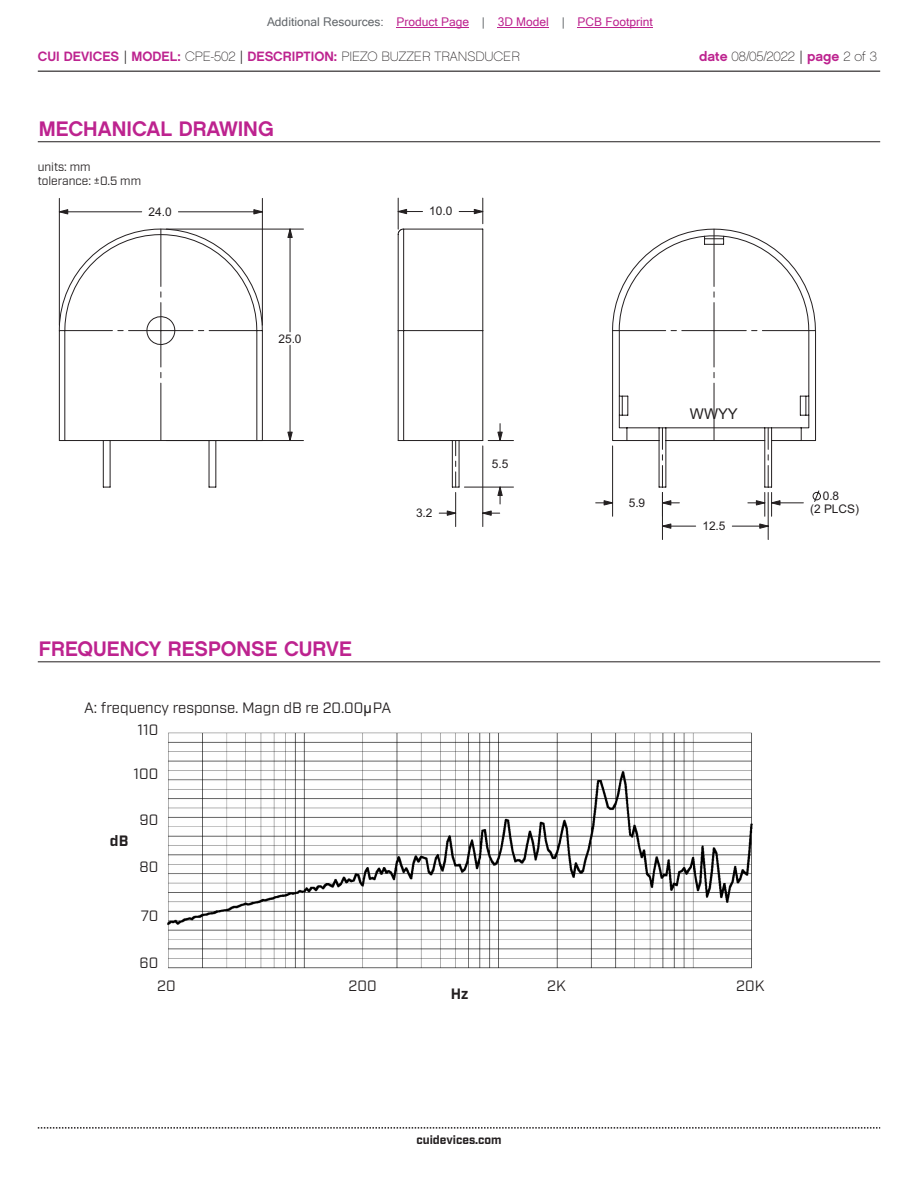
<style>
.page{position:relative;width:918px;height:1188px;background:#fff}
.page>*{position:absolute;margin:0;border:0;box-sizing:border-box;transform-origin:0 0}
.t1{font:21px "Chalet New York Nineteen Sixty";color:#bd238f}
.t2{font:15px "Industry";color:#231f20}
.t3{font:700 15px "Industry";color:#231f20}
.t4{font:14.85px "Arial";color:#231f20}
.t5{font:13.5px "Chalet New York Nineteen Sixty";color:#bd238f}
.t6{font:13.5px "Chalet Paris Nineteen Sixty";letter-spacing:-.005em;color:#231f20}
.t7{font:12px "Microsoft Sans Serif";color:#bd238f}
.t8{font:12px/14.4px "Industry";color:#231f20}
.t9{font:700 12px "Industry";color:#231f20}
.t10{font:11.85px/13.4px "Arial";color:#231f20}
.s1{color:#63676b}
.s2{font-family:"Industry";color:#231f20}
.s3{font-family:"Chalet Paris Nineteen Sixty";color:#231f20}
.s4{font-family:"Chalet New York Nineteen Sixty";color:#bd238f}
.s5{font-family:"Industry"}
</style>
<div class="page">
<hr style="left:38px;top:71px;width:842px;height:1px;background:#231f20">
<svg style="left:38px;top:1127px;width:842px;height:2px"></svg>
<hr style="left:38px;top:141px;width:842px;height:1px;background:#231f20">
<hr style="left:38px;top:661px;width:842px;height:1px;background:#231f20">
<svg style="left:59px;top:228px;width:757px;height:260px"></svg>
<hr style="left:65px;top:330px;width:47px;height:1px;background:#231f20">
<hr style="left:129px;top:330px;width:64px;height:1px;background:#231f20">
<hr style="left:209px;top:330px;width:48px;height:1px;background:#231f20">
<hr style="left:161px;top:229px;width:1px;height:57px;background:#231f20">
<hr style="left:161px;top:303px;width:1px;height:64px;background:#231f20">
<hr style="left:161px;top:383px;width:1px;height:58px;background:#231f20">
<hr style="left:166px;top:229px;width:137px;height:1px;background:#231f20">
<hr style="left:166px;top:440px;width:137px;height:1px;background:#231f20">
<hr style="left:290px;top:229px;width:1px;height:103px;background:#231f20">
<hr style="left:290px;top:345px;width:1px;height:96px;background:#231f20">
<svg style="left:288px;top:229px;width:4px;height:9px"></svg>
<svg style="left:288px;top:432px;width:4px;height:8px"></svg>
<svg style="left:455px;top:441px;width:1px;height:46px"></svg>
<hr style="left:455px;top:492px;width:1px;height:35px;background:#231f20">
<hr style="left:482px;top:446px;width:1px;height:81px;background:#231f20">
<svg style="left:439px;top:511px;width:17px;height:4px"></svg>
<svg style="left:483px;top:511px;width:17px;height:4px"></svg>
<hr style="left:613px;top:330px;width:53px;height:1px;background:#231f20">
<hr style="left:682px;top:330px;width:64px;height:1px;background:#231f20">
<hr style="left:762px;top:330px;width:54px;height:1px;background:#231f20">
<hr style="left:714px;top:229px;width:1px;height:57px;background:#231f20">
<hr style="left:714px;top:303px;width:1px;height:64px;background:#231f20">
<hr style="left:714px;top:383px;width:1px;height:58px;background:#231f20">
<svg style="left:768px;top:428px;width:1px;height:21px"></svg>
<svg style="left:662px;top:428px;width:1px;height:21px"></svg>
<hr style="left:662px;top:492px;width:1px;height:48px;background:#231f20">
<hr style="left:768px;top:492px;width:1px;height:48px;background:#231f20">
<hr style="left:662px;top:526px;width:34px;height:1px;background:#231f20">
<hr style="left:732px;top:526px;width:36px;height:1px;background:#231f20">
<hr style="left:612px;top:446px;width:1px;height:70px;background:#231f20">
<svg style="left:663px;top:524px;width:8px;height:4px"></svg>
<svg style="left:760px;top:524px;width:8px;height:4px"></svg>
<svg style="left:596px;top:501px;width:17px;height:4px"></svg>
<svg style="left:662px;top:466px;width:17px;height:40px"></svg>
<hr style="left:59px;top:198px;width:1px;height:127px;background:#231f20">
<hr style="left:262px;top:198px;width:1px;height:127px;background:#231f20">
<hr style="left:59px;top:211px;width:83px;height:1px;background:#231f20">
<hr style="left:178px;top:211px;width:84px;height:1px;background:#231f20">
<svg style="left:59px;top:210px;width:9px;height:4px"></svg>
<svg style="left:254px;top:210px;width:8px;height:4px"></svg>
<hr style="left:398px;top:198px;width:1px;height:31px;background:#231f20">
<hr style="left:464px;top:487px;width:49px;height:1px;background:#231f20">
<svg style="left:398px;top:209px;width:25px;height:5px"></svg>
<svg style="left:459px;top:198px;width:24px;height:26px"></svg>
<svg style="left:498px;top:487px;width:4px;height:17px"></svg>
<svg style="left:488px;top:424px;width:25px;height:17px"></svg>
<svg style="left:812px;top:490px;width:9px;height:12px"></svg>
<hr style="left:772px;top:502px;width:31px;height:1px;background:#231f20">
<svg style="left:748px;top:466px;width:32px;height:50px"></svg>
<img style="left:167px;top:732px;width:586px;height:237px">
<hr style="left:397px;top:27px;width:72px;height:1px;background:#bd238f">
<hr style="left:498px;top:27px;width:51px;height:1px;background:#bd238f">
<hr style="left:578px;top:27px;width:75px;height:1px;background:#bd238f">
<p class="t7" style="left:267px;top:15px;width:387px"><span class="s1">Additional Resources:</span> Product Page <span class="s1">|</span> 3D Model <span class="s1">|</span> PCB Footprint</p>
<p class="t5" style="left:38px;top:47px;width:484px">CUI DEVICES <span class="s2">|</span> MODEL: <span class="s3">CPE-502</span> <span class="s2">|</span> DESCRIPTION: <span class="s3">PIEZO BUZZER TRANSDUCER</span></p>
<p class="t6" style="left:699px;top:48px;width:179px"><span class="s4">date</span> 08/05/2022 <span class="s5">|</span> <span class="s4">page</span> 2 of 3</p>
<h1 class="t1" style="left:39px;top:115px;width:236px">MECHANICAL DRAWING</h1>
<p class="t8" style="left:38px;top:160px;width:105px">units: mm tolerance: ±0.5 mm</p>
<p class="t10" style="left:148px;top:205px;width:25px">24.0</p>
<p class="t10" style="left:429px;top:205px;width:25px">10.0</p>
<p class="t10" style="left:278px;top:332px;width:25px">25.0</p>
<p class="t10" style="left:416px;top:506px;width:18px">3.2</p>
<h1 class="t1" style="left:39px;top:635px;width:314px">FREQUENCY RESPONSE CURVE</h1>
<p class="t2" style="left:84px;top:699px;width:309px">A: frequency response. Magn dB re 20.00µPA</p>
<p class="t2" style="left:138px;top:721px;width:22px">110</p>
<p class="t2" style="left:134px;top:765px;width:26px">100</p>
<p class="t3" style="left:110px;top:832px;width:20px">dB</p>
<p class="t2" style="left:140px;top:811px;width:20px">90</p>
<p class="t2" style="left:140px;top:858px;width:20px">80</p>
<p class="t2" style="left:141px;top:907px;width:19px">70</p>
<p class="t2" style="left:140px;top:954px;width:20px">60</p>
<p class="t10" style="left:492px;top:457px;width:18px">5.5</p>
<p class="t10" style="left:629px;top:496px;width:18px">5.9</p>
<p class="t4" style="left:690px;top:404px;width:49px">WWYY</p>
<p class="t10" style="left:702px;top:519px;width:25px">12.5</p>
<p class="t2" style="left:157px;top:977px;width:20px">20</p>
<p class="t2" style="left:349px;top:977px;width:30px">200</p>
<p class="t2" style="left:547px;top:977px;width:20px">2K</p>
<p class="t2" style="left:736px;top:977px;width:30px">20K</p>
<p class="t3" style="left:451px;top:985px;width:19px">Hz</p>
<p class="t10" style="left:810px;top:489px;width:51px;text-indent:13px">0.8<br>(2 PLCS)</p>
<p class="t9" style="left:416px;top:1132px;width:87px">cuidevices.com</p>
</div>
